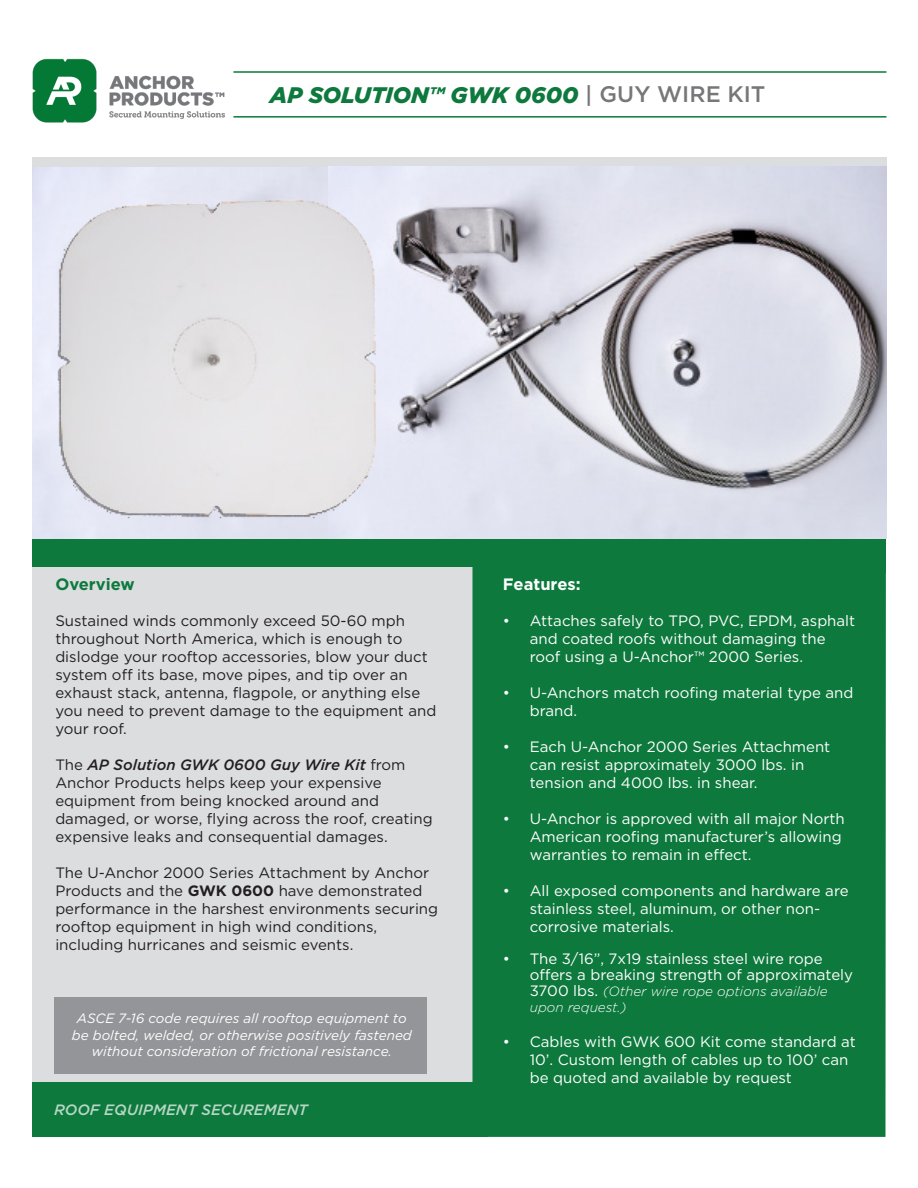
<style>
.page{position:relative;width:918px;height:1188px;background:#fff}
.page>*{position:absolute;margin:0;border:0;box-sizing:border-box;transform-origin:0 0}
.t1{font:italic 900 22.5px "Gotham";color:#0d793d}
.t2{font:700 16.5px "Gotham";color:#fff}
.t3{font:700 16.5px "Gotham";color:#0d793d}
.t4{font:15px/18px "Gotham";color:#231f20}
.t5{font:15px/18px "Gotham";color:#fff}
.t6{font:italic 500 15px "Gotham";color:#fff}
.t7{font:italic 13.5px/16.2px "Gotham";color:#fff;text-align:center}
.t8{font:italic 300 13.5px/16.2px "Gotham";color:#fff}
.s1{font-weight:500;font-style:normal;color:#77777a}
.s2{font-weight:500;font-style:italic}
.s3{font-weight:700}
.s4{font-weight:400;font-style:normal;font-size:15px}
</style>
<div class="page">
<div style="left:32px;top:157px;width:854px;height:40px;background:#dcdddf"></div>
<div style="left:32px;top:221px;width:854px;height:352px;background:#0d793d"></div>
<img style="left:32px;top:58px;width:193px;height:65px">
<hr style="left:233px;top:71px;width:653px;height:2px;background:#0d793d">
<hr style="left:233px;top:116px;width:653px;height:2px;background:#0d793d">
<div style="left:32px;top:568px;width:443px;height:563px;background:#dcdddf"></div>
<div style="left:472px;top:538px;width:414px;height:599px;background:#0d793d"></div>
<div style="left:32px;top:1083px;width:456px;height:54px;background:#0d793d"></div>
<div style="left:54px;top:998px;width:373px;height:76px;background:#939598"></div>
<div style="left:32px;top:167px;width:296px;height:371px;background:#e6e9f7"></div>
<img style="left:328px;top:166px;width:558px;height:372px">
<img style="left:56px;top:174px;width:333px;height:365px">
<p class="t1" style="left:270px;top:80px;width:497px">AP SOLUTION™ GWK 0600 <span class="s1">| GUY WIRE KIT</span></p>
<p class="t3" style="left:55px;top:573px;width:81px">Overview</p>
<p class="t4" style="left:55px;top:611px;width:383px">Sustained winds commonly exceed 50-60 mph throughout North America, which is enough to dislodge your rooftop accessories, blow your duct system off its base, move pipes, and tip over an exhaust stack, antenna, flagpole, or anything else you need to prevent damage to the equipment and your roof.</p>
<p class="t4" style="left:55px;top:755px;width:379px">The <span class="s2">AP Solution GWK 0600 Guy Wire Kit</span> from Anchor Products helps keep your expensive equipment from being knocked around and damaged, or worse, flying across the roof, creating expensive leaks and consequential damages.</p>
<p class="t4" style="left:55px;top:863px;width:384px">The U-Anchor 2000 Series Attachment by Anchor Products and the <span class="s3">GWK 0600</span> have demonstrated performance in the harshest environments securing rooftop equipment in high wind conditions, including hurricanes and seismic events.</p>
<p class="t7" style="left:72px;top:1010px;width:341px">ASCE 7-16 code requires all rooftop equipment to be bolted, welded, or otherwise positively fastened without consideration of frictional resistance.</p>
<p class="t6" style="left:54px;top:1100px;width:255px">ROOF EQUIPMENT SECUREMENT</p>
<p class="t2" style="left:503px;top:573px;width:80px">Features:</p>
<p class="t5" style="left:530px;top:611px;width:327px;text-indent:-27px">• Attaches safely to TPO, PVC, EPDM, asphalt and coated roofs without damaging the roof using a U-Anchor™ 2000 Series.</p>
<p class="t5" style="left:530px;top:683px;width:325px;text-indent:-27px">• U-Anchors match roofing material type and brand.</p>
<p class="t5" style="left:530px;top:737px;width:302px;text-indent:-27px">• Each U-Anchor 2000 Series Attachment can resist approximately 3000 lbs. in tension and 4000 lbs. in shear.</p>
<p class="t5" style="left:530px;top:809px;width:317px;text-indent:-27px">• U-Anchor is approved with all major North<br>American roofing manufacturer’s allowing warranties to remain in effect.</p>
<p class="t5" style="left:530px;top:881px;width:320px;text-indent:-27px">• All exposed components and hardware are stainless steel, aluminum, or other non&shy;corrosive materials.</p>
<p class="t5" style="left:530px;top:950px;width:325px;line-height:16.2px;text-indent:-27px">• The 3/16”, 7x19 stainless steel wire rope offers a breaking strength of approximately</p>
<p class="t8" style="left:530px;top:983px;width:299px"><span class="s4">3700 lbs.</span> (Other wire rope options available upon request.)</p>
<p class="t5" style="left:530px;top:1032px;width:328px;text-indent:-27px">• Cables with GWK 600 Kit come standard at<br>10’. Custom length of cables up to 100’ can be quoted and available by request</p>
</div>
